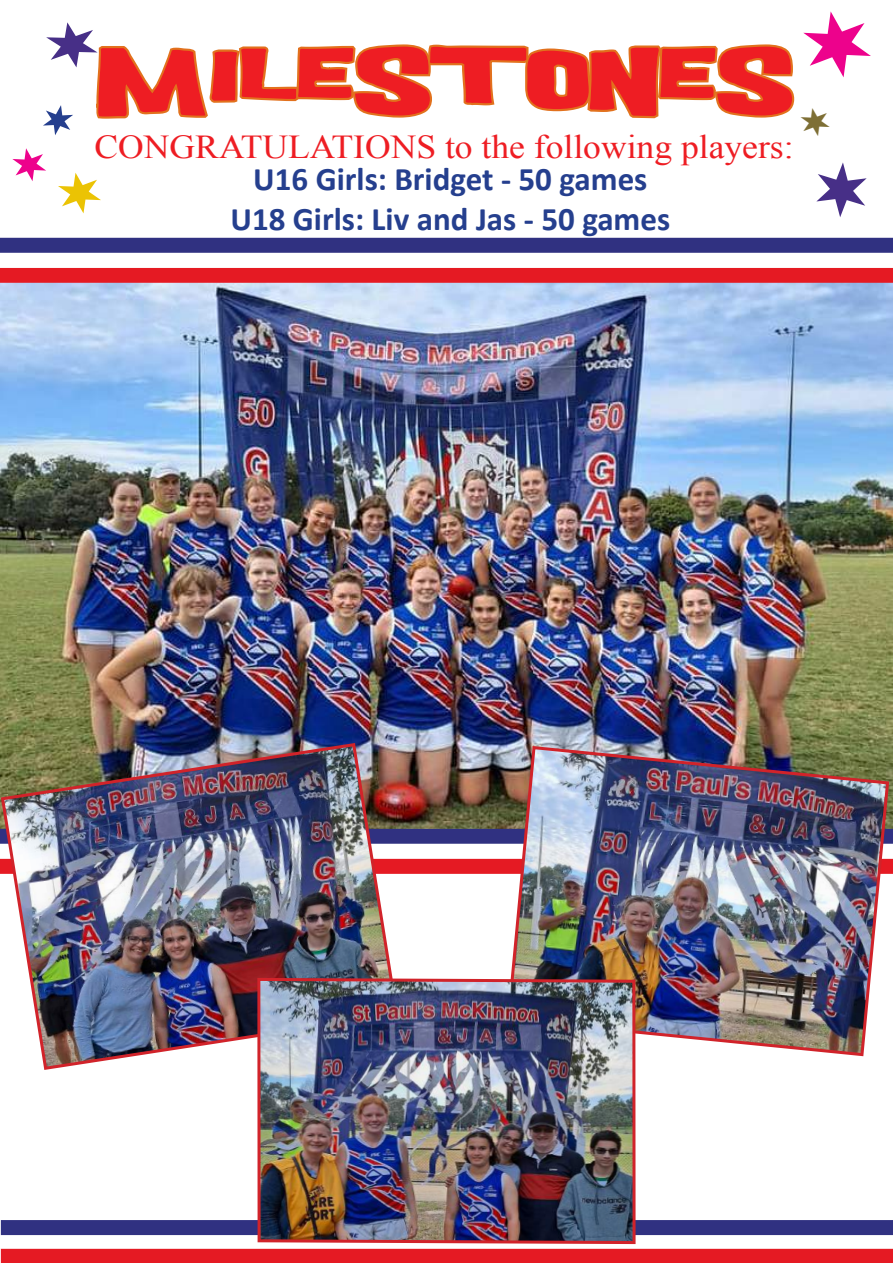
<style>
.page{position:relative;width:893px;height:1263px;background:#fff}
.page>*{position:absolute;margin:0;border:0;box-sizing:border-box;transform-origin:0 0}
.t1{font:70.2px "Good Girl";color:#ee1d23;scale:1.6 1}
.t2{font:33.45px "Times New Roman";color:#ee1d23;scale:1.06 1}
.t3{font:700 33px/39.6px "Calibri";color:#253f8e;text-align:center}
</style>
<div class="page">
<img style="left:0;top:283px;width:656px;height:461px">
<img style="left:294px;top:45px;width:302px;height:784px">
<svg style="left:350px;top:44px;width:306px;height:76px"></svg>
<img style="left:656px;top:45px;width:237px;height:784px">
<div style="left:0;top:268px;width:893px;height:15px;background:#e51a23"></div>
<div style="left:0;top:829px;width:893px;height:15px;background:#303181"></div>
<div style="left:0;top:253px;width:893px;height:15px;background:#fff"></div>
<div style="left:0;top:859px;width:893px;height:15px;background:#e51a23"></div>
<div style="left:0;top:238px;width:893px;height:15px;background:#303181"></div>
<img style="left:504px;top:744px;width:388px;height:313px">
<img style="left:0;top:739px;width:400px;height:331px">
<div style="left:1px;top:1248px;width:892px;height:15px;background:#e51a23"></div>
<div style="left:1px;top:1220px;width:892px;height:15px;background:#303181"></div>
<img style="left:255px;top:976px;width:383px;height:269px">
<svg style="left:713px;top:44px;width:161px;height:94px"></svg>
<svg style="left:96px;top:45px;width:205px;height:92px"></svg>
<svg style="left:816px;top:159px;width:51px;height:60px"></svg>
<h1 class="t1" style="left:99px;top:46px;width:434px">MILESTONES</h1>
<p class="t2" style="left:95px;top:125px;width:661px">CONGRATULATIONS to the following players:</p>
<p class="t3" style="left:230px;top:160px;width:441px">U16 Girls: Bridget - 50 games<br>U18 Girls: Liv and Jas - 50 games</p>
</div>
